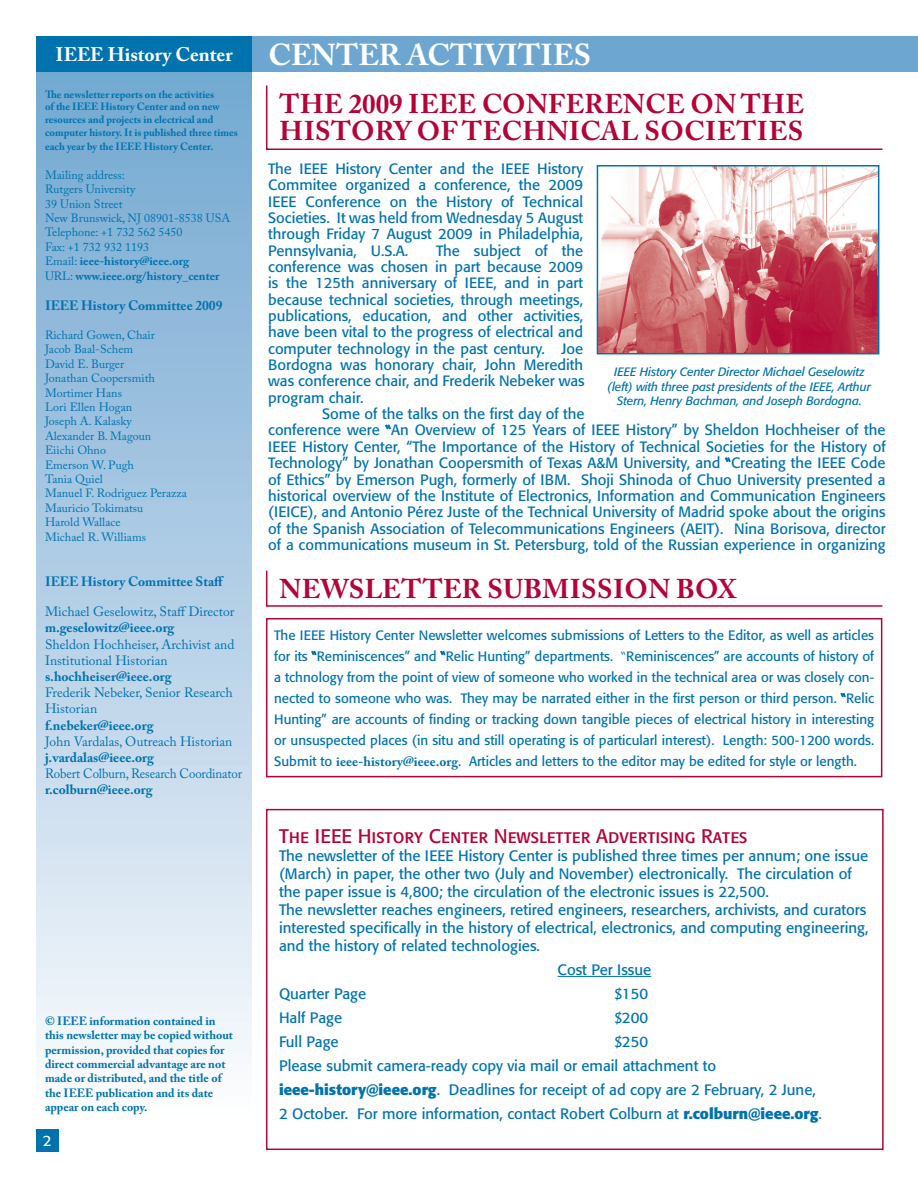
<style>
.page{position:relative;width:918px;height:1188px;background:#fff}
.page>*{position:absolute;margin:0;border:0;box-sizing:border-box;transform-origin:0 0}
.t1{font:700 30px "Adobe Caslon Pro";color:#fff}
.t2{font:700 27px/27px "Adobe Caslon Pro";letter-spacing:.015em;color:#b30437}
.t3{font:19.5px "Formata BQ";color:#b30437}
.t4{font:700 19.5px "Adobe Caslon Pro";color:#fff}
.t5{font:15px/18px "Formata BQ";color:#0073ae}
.t6{font:15px "Formata BQ";color:#fff}
.t7{font:14.85px/16.4px "Formata BQ";color:#0073ae;text-align:justify}
.t8{font:13.5px/21px "Formata BQ";color:#0073ae;text-align:justify}
.t9{font:13.5px/16.2px "Adobe Caslon Pro";color:#0073ae}
.t10{font:700 13.5px "Adobe Caslon Pro";color:#0073ae}
.t11{font:13.5px "Adobe Caslon Pro";color:#0073ae;scale:.95 1}
.t12{font:12px/14.4px "Adobe Caslon Pro";color:#0073ae}
.t13{font:700 12px/14.4px "Adobe Caslon Pro";color:#0073ae}
.t14{font:italic 12px/14.4px "Formata BQ";letter-spacing:-.005em;color:#0073ae;text-align:center}
.t15{font:700 10.5px/12.6px "Adobe Caslon Pro";color:#0073ae}
.s1{font-weight:700}
.s2{font-family:"Skia"}
.s3{font-family:"Adobe Caslon Pro";font-weight:700}
</style>
<div class="page">
<div style="left:36px;top:36px;width:216px;height:1088px;background:linear-gradient(to bottom,#6ba3cf,#fbfbfe)"></div>
<div style="left:36px;top:36px;width:882px;height:36px;background:#6da7d1"></div>
<div style="left:36px;top:36px;width:216px;height:36px;background:#0073ae"></div>
<div style="left:36px;top:1130px;width:22px;height:22px;background:#0073ae"></div>
<svg style="left:385px;top:425px;width:6px;height:4px"></svg>
<svg style="left:725px;top:457px;width:6px;height:5px"></svg>
<div style="left:266px;top:809px;width:618px;height:341px;border:2px solid #b30437"></div>
<hr style="left:558px;top:976px;width:93px;height:1px;background:#0073ae">
<svg style="left:265px;top:570px;width:618px;height:37px"></svg>
<svg style="left:265px;top:85px;width:618px;height:65px"></svg>
<svg style="left:311px;top:651px;width:6px;height:4px"></svg>
<svg style="left:440px;top:651px;width:6px;height:4px"></svg>
<svg style="left:840px;top:693px;width:6px;height:4px"></svg>
<div style="left:266px;top:618px;width:616px;height:159px;border:2px solid #b30437"></div>
<img style="left:600px;top:168px;width:276px;height:183px">
<div style="left:597px;top:165px;width:282px;height:189px;border:2px solid #0073ae"></div>
<h3 class="t4" style="left:56px;top:43px;width:179px">IEEE History Center</h3>
<p class="t15" style="left:45px;top:88px;width:194px">The newsletter reports on the activities<br>of the IEEE History Center and on new resources and projects in electrical and computer history. It is published three times</p>
<p class="t15" style="left:45px;top:140px;width:170px">each year by the IEEE History Center.</p>
<p class="t12" style="left:45px;top:167px;width:187px">Mailing address:<br>Rutgers University<br>39 Union Street<br>New Brunswick, NJ 08901-8538 USA<br>Telephone: +1 732 562 5450<br>Fax: +1 732 932 1193<br>Email: <span class="s1">ieee-history@ieee.org<br></span>URL: <span class="s1">www.ieee.org/history_center</span></p>
<p class="t10" style="left:45px;top:298px;width:179px">IEEE History Committee 2009</p>
<p class="t12" style="left:45px;top:328px;width:143px">Richard Gowen, Chair<br>Jacob Baal-Schem<br>David E. Burger<br>Jonathan Coopersmith<br>Mortimer Hans<br>Lori Ellen Hogan<br>Joseph A. Kalasky<br>Alexander B. Magoun<br>Eiichi Ohno<br>Emerson W. Pugh<br>Tania Quiel<br>Manuel F. Rodriguez Perazza<br>Mauricio Tokimatsu<br>Harold Wallace<br>Michael R. Williams</p>
<p class="t10" style="left:45px;top:573px;width:181px">IEEE History Committee Staff</p>
<p class="t9" style="left:45px;top:603px;width:191px">Michael Geselowitz, Staff Director</p>
<p class="t10" style="left:45px;top:620px;width:131px">m.geselowitz@ieee.org</p>
<p class="t9" style="left:45px;top:636px;width:191px">Sheldon Hochheiser, Archivist and<br>Institutional Historian</p>
<p class="t10" style="left:45px;top:668px;width:128px">s.hochheiser@ieee.org</p>
<p class="t9" style="left:45px;top:684px;width:189px">Frederik Nebeker, Senior Research<br>Historian</p>
<p class="t10" style="left:45px;top:717px;width:110px">f.nebeker@ieee.org</p>
<p class="t9" style="left:45px;top:733px;width:189px">John Vardalas, Outreach Historian</p>
<p class="t10" style="left:45px;top:749px;width:111px">j.vardalas@ieee.org</p>
<p class="t11" style="left:45px;top:766px;width:209px">Robert Colburn, Research Coordinator</p>
<p class="t10" style="left:45px;top:782px;width:109px">r.colburn@ieee.org</p>
<p class="t13" style="left:45px;top:1013px;width:190px">© IEEE information contained in this newsletter may be copied without permission, provided that copies for direct commercial advantage are not made or distributed, and the title of the IEEE publication and its date appear on each copy.</p>
<p class="t6" style="left:43px;top:1132px;width:10px">2</p>
<h1 class="t1" style="left:268px;top:37px;width:324px">CENTER ACTIVITIES</h1>
<h2 class="t2" style="left:280px;top:90px;width:526px">THE 2009 IEEE CONFERENCE ON THE<br>HISTOR</h2>
<h2 class="t2" style="left:395px;top:117px;width:410px">Y OF TECHNICAL SOCIETIES</h2>
<p class="t7" style="left:268px;top:160px;width:317px">The IEEE History Center and the IEEE History Commitee organized a conference, the 2009<br>IEEE Conference on the History of Technical Societies. It was held from Wednesday 5 August through Friday 7 August 2009 in Philadelphia, Pennsylvania, U.S.A.</p>
<p class="t7" style="left:268px;top:242px;width:318px;text-indent:168px">The subject of the conference was chosen in part because 2009 is the 125th anniversary of IEEE, and in part because technical societies, through meetings, publications, education, and other activities, have been vital to the progress of electrical and computer technology in the past century. Joe Bordogna was honorary chair, John Meredith was conference chair, and Frederik Nebeker was program chair.</p>
<p class="t7" style="left:268px;top:406px;width:619px;text-align:left;text-indent:54px">Some of the talks on the first day of the<br>conference were <span class="s2">“</span>An Overview of 125 Years of IEEE History” by Sheldon Hochheiser of the IEEE History Center, “The Importance of the History of Technical Societies for the History of Technology” by Jonathan Coopersmith of Texas A&amp;M University, and <span class="s2">“</span>Creating the IEEE Code of Ethics” by Emerson Pugh, formerly of IBM. Shoji Shinoda of Chuo University presented a historical overview of the Institute of Electronics, Information and Communication Engineers (IEICE), and Antonio Pérez Juste of the Technical University of Madrid spoke about the origins of the Spanish Association of Telecommunications Engineers (AEIT). Nina Borisova, director of a communications museum in St. Petersburg, told of the Russian experience in organizing</p>
<p class="t14" style="left:608px;top:365px;width:265px">IEEE History Center Director Michael Geselowitz (left) with three past presidents of the IEEE, Arthur<br>Stern, Henry Bachman, and Joseph Bordogna.</p>
<h2 class="t2" style="left:280px;top:575px;width:305px">News letter submissi</h2>
<h2 class="t2" style="left:625px;top:575px;width:113px">on box</h2>
<p class="t8" style="left:274px;top:624px;width:601px">The IEEE History Center Newsletter welcomes submissions of Letters to the Editor, as well as articles for its <span class="s2">“</span>Reminiscences” and <span class="s2">“</span>Relic Hunting” departments. <span class="s2">“</span>Reminiscences” are accounts of history of a tchnology from the point of view of someone who worked in the technical area or was closely con&shy;nected to someone who was. They may be narrated either in the first person or third person. <span class="s2">“</span>Relic Hunting” are accounts of finding or tracking down tangible pieces of electrical history in interesting or unsuspected places (in situ and still operating is of particularl interest). Length: 500-1200 words.<br>Submit to <span class="s3">ieee-history@ieee.org</span>. Articles and letters to the editor may be edited for style or length.</p>
<h3 class="t3" style="left:279px;top:824px;width:470px">The IEEE History Center Newsletter Advertising Rates</h3>
<p class="t5" style="left:279px;top:847px;width:591px">The newsletter of the IEEE History Center is published three times per annum; one issue (March) in paper, the other two (July and November) electronically. The circulation of the paper issue is 4,800; the circulation of the electronic issues is 22,500.<br>The newsletter reaches engineers, retired engineers, researchers, archivists, and curators interested specifically in the history of electrical, electronics, and computing engineering, and the history of related technologies.</p>
<p class="t5" style="left:558px;top:961px;width:95px">Cost Per Issue</p>
<p class="t5" style="left:279px;top:985px;width:89px">Quarter Page</p>
<p class="t5" style="left:615px;top:985px;width:35px">$150</p>
<p class="t5" style="left:279px;top:1009px;width:65px">Half Page</p>
<p class="t5" style="left:615px;top:1009px;width:35px">$200</p>
<p class="t5" style="left:279px;top:1033px;width:61px">Full Page</p>
<p class="t5" style="left:279px;top:1030px;width:545px;line-height:24px;text-indent:336px">$250<br>Please submit camera-ready copy via mail or email attachment to <span class="s1">ieee-history@ieee.org</span>. Deadlines for receipt of ad copy are 2 February, 2 June, 2 October. For more information, contact Robert Colburn at <span class="s1">r.colburn@ieee.org</span>.</p>
</div>
